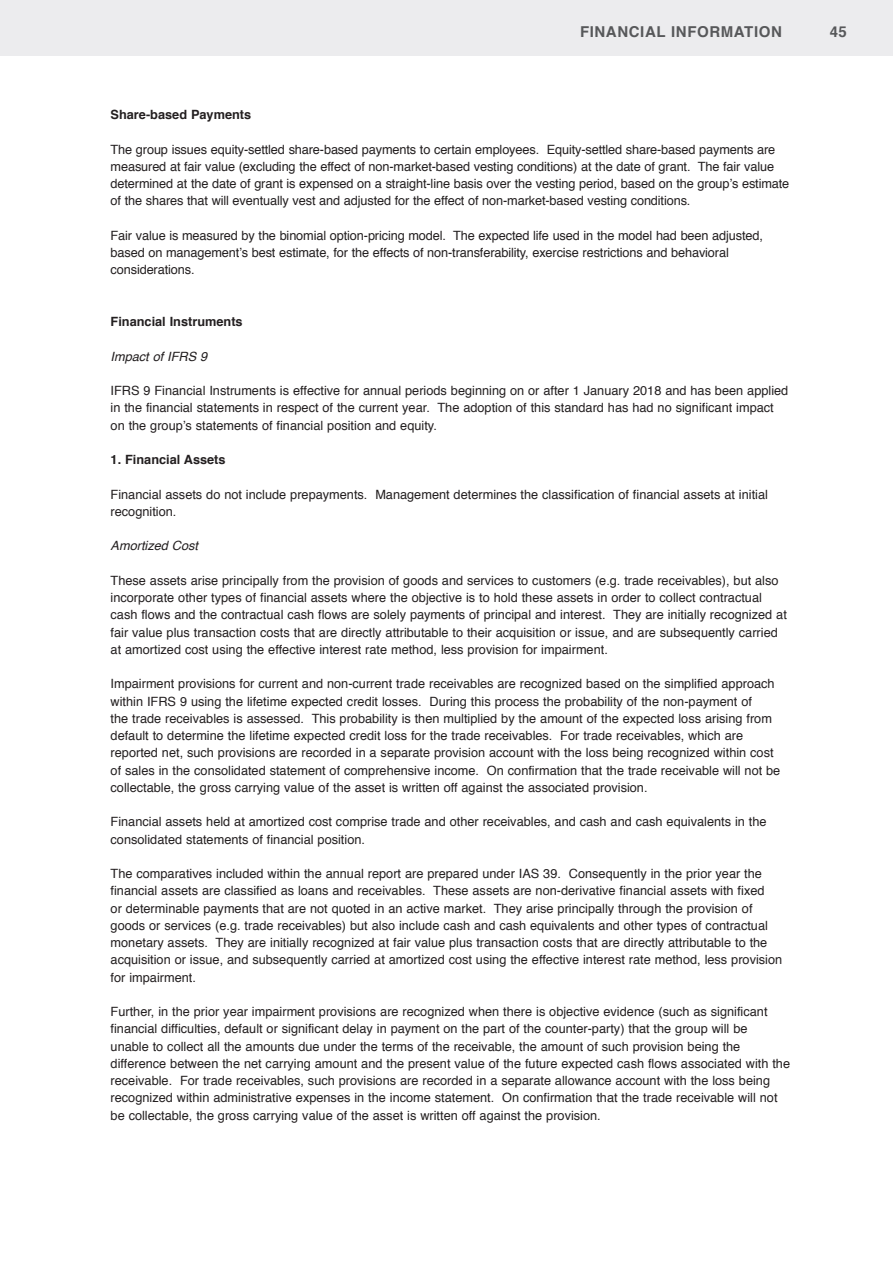
<style>
.page{position:relative;width:893px;height:1263px;background:#fff}
.page>*{position:absolute;margin:0;border:0;box-sizing:border-box;transform-origin:0 0}
.t1{font:700 15px "Helvetica";letter-spacing:.04em;color:#57585a}
.t2{font:12.75px/17.2px "Helvetica";color:#231f20}
.t3{font:700 12.75px "Helvetica";color:#231f20}
.t4{font:italic 12.75px "Helvetica";color:#231f20}
</style>
<div class="page">
<div style="left:0;top:0;width:893px;height:56px;background:#ececee"></div>
<p class="t1" style="left:580px;top:19px;width:203px">FINANCIAL INFORMATION</p>
<p class="t3" style="left:111px;top:104px;width:142px">Share-based Payments</p>
<p class="t2" style="left:111px;top:141px;width:680px">The group issues equity-settled share-based payments to certain employees. Equity-settled share-based payments are measured at fair value (excluding the effect of non-market-based vesting conditions) at the date of grant. The fair value determined at the date of grant is expensed on a straight-line basis over the vesting period, based on the group’s estimate of the shares that will eventually vest and adjusted for the effect of non-market-based vesting conditions.</p>
<p class="t2" style="left:111px;top:227px;width:654px">Fair value is measured by the binomial option-pricing model. The expected life used in the model had been adjusted, based on management’s best estimate, for the effects of non-transferability, exercise restrictions and behavioral considerations.</p>
<p class="t3" style="left:111px;top:311px;width:134px">Financial Instruments</p>
<p class="t4" style="left:111px;top:346px;width:98px">Impact of IFRS 9</p>
<p class="t2" style="left:111px;top:382px;width:679px">IFRS 9 Financial Instruments is effective for annual periods beginning on or after 1 January 2018 and has been applied in the financial statements in respect of the current year. The adoption of this standard has had no significant impact on the group’s statements of financial position and equity.</p>
<p class="t3" style="left:111px;top:449px;width:117px">1. Financial Assets</p>
<p class="t2" style="left:111px;top:486px;width:659px">Financial assets do not include prepayments. Management determines the classification of financial assets at initial recognition.</p>
<p class="t4" style="left:111px;top:536px;width:89px">Amortized Cost</p>
<p class="t2" style="left:111px;top:572px;width:678px">These assets arise principally from the provision of goods and services to customers (e.g. trade receivables), but also incorporate other types of financial assets where the objective is to hold these assets in order to collect contractual cash flows and the contractual cash flows are solely payments of principal and interest. They are initially recognized at fair value plus transaction costs that are directly attributable to their acquisition or issue, and are subsequently carried at amortized cost using the effective interest rate method, less provision for impairment.</p>
<p class="t2" style="left:111px;top:676px;width:671px">Impairment provisions for current and non-current trade receivables are recognized based on the simplified approach within IFRS 9 using the lifetime expected credit losses. During this process the probability of the non-payment of<br>the trade receivables is assessed. This probability is then multiplied by the amount of the expected loss arising from default to determine the lifetime expected credit loss for the trade receivables. For trade receivables, which are reported net, such provisions are recorded in a separate provision account with the loss being recognized within cost of sales in the consolidated statement of comprehensive income. On confirmation that the trade receivable will not be collectable, the gross carrying value of the asset is written off against the associated provision.</p>
<p class="t2" style="left:111px;top:814px;width:657px">Financial assets held at amortized cost comprise trade and other receivables, and cash and cash equivalents in the consolidated statements of financial position.</p>
<p class="t2" style="left:111px;top:865px;width:673px">The comparatives included within the annual report are prepared under IAS 39. Consequently in the prior year the financial assets are classified as loans and receivables. These assets are non-derivative financial assets with fixed<br>or determinable payments that are not quoted in an active market. They arise principally through the provision of goods or services (e.g. trade receivables) but also include cash and cash equivalents and other types of contractual monetary assets. They are initially recognized at fair value plus transaction costs that are directly attributable to the acquisition or issue, and subsequently carried at amortized cost using the effective interest rate method, less provision for impairment.</p>
<p class="t2" style="left:111px;top:1003px;width:681px">Further, in the prior year impairment provisions are recognized when there is objective evidence (such as significant financial difficulties, default or significant delay in payment on the part of the counter-party) that the group will be<br>unable to collect all the amounts due under the terms of the receivable, the amount of such provision being the difference between the net carrying amount and the present value of the future expected cash flows associated with the receivable. For trade receivables, such provisions are recorded in a separate allowance account with the loss being recognized within administrative expenses in the income statement. On confirmation that the trade receivable will not be collectable, the gross carrying value of the asset is written off against the provision.</p>
<p class="t1" style="left:830px;top:19px;width:19px">45</p>
</div>
